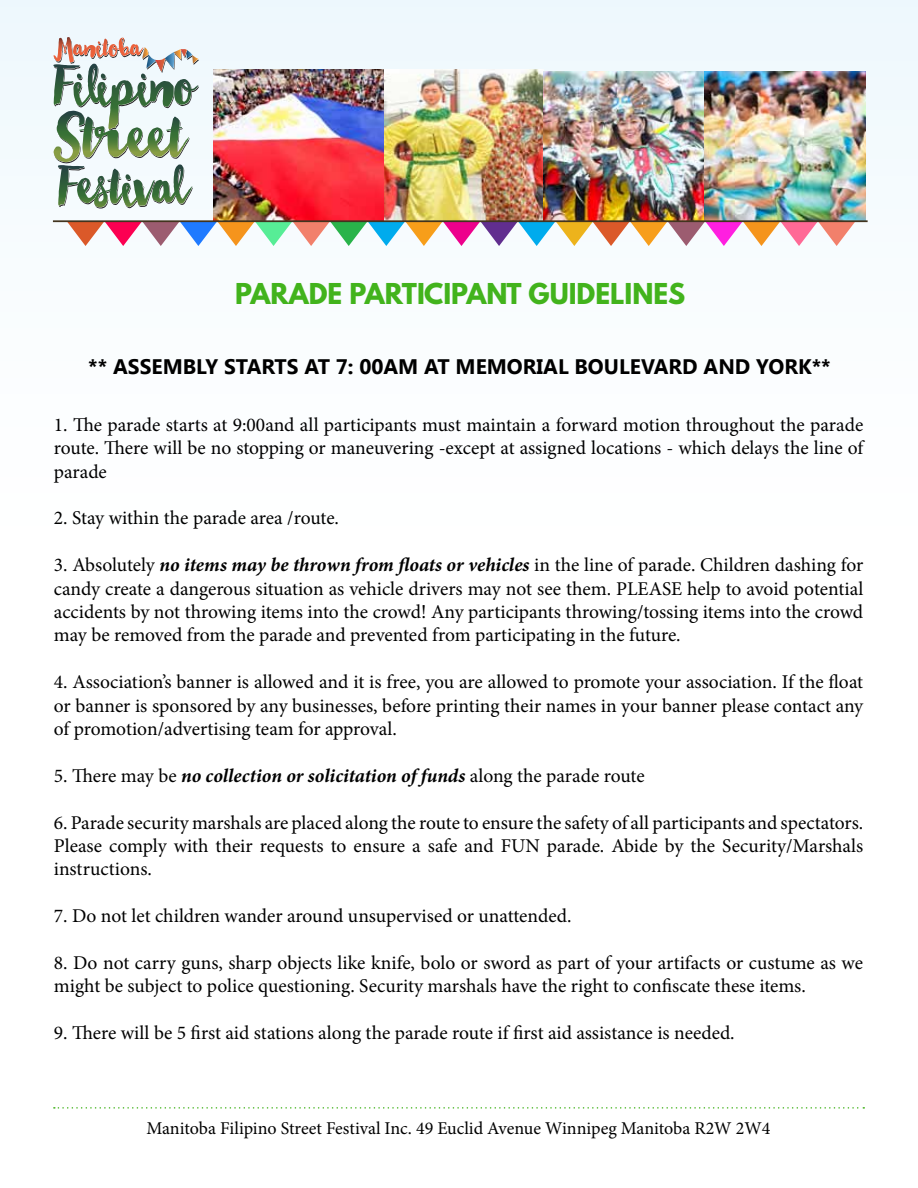
<style>
.page{position:relative;width:918px;height:1188px;background:#fff}
.page>*{position:absolute;margin:0;border:0;box-sizing:border-box;transform-origin:0 0}
.t1{font:700 25.5px "League Spartan";color:#42b31c}
.t2{font:700 21px "Khmer UI";color:#000}
.t3{font:19.5px/23.4px "Minion Pro";color:#000;text-align:justify}
.t4{font:italic 700 19.5px "Minion Pro";letter-spacing:-.005em;color:#000}
.t5{font:18px "Minion Pro";color:#000}
.s1{font-weight:700;font-style:italic}
.s2{font-weight:400;font-style:normal}
</style>
<div class="page">
<div style="left:0;top:0;width:918px;height:1188px;background:linear-gradient(to right,#fdfeff,#fdfeff)"></div>
<svg style="left:53px;top:37px;width:146px;height:172px"></svg>
<img style="left:214px;top:70px;width:170px;height:150px">
<img style="left:703px;top:72px;width:162px;height:148px">
<img style="left:384px;top:70px;width:160px;height:150px">
<img style="left:544px;top:72px;width:159px;height:148px">
<svg style="left:67px;top:222px;width:789px;height:24px"></svg>
<hr style="left:53px;top:220px;width:815px;height:2px;background:#42341f">
<svg style="left:54px;top:1107px;width:810px;height:2px"></svg>
<h1 class="t1" style="left:235px;top:274px;width:452px">PARADE PARTICIPANT GUIDELINES</h1>
<p class="t2" style="left:88px;top:354px;width:744px">** ASSEMBLY STARTS AT 7: 00AM AT MEMORIAL BOULEVARD AND YORK**</p>
<p class="t3" style="left:54px;top:413px;width:811px">1. The parade starts at 9:00and all participants must maintain a forward motion throughout the parade route. There will be no stopping or maneuvering ‐except at assigned locations ‐ which delays the line of parade</p>
<p class="t3" style="left:54px;top:506px;width:287px">2. Stay within the parade area /route.</p>
<p class="t3" style="left:54px;top:553px;width:811px">3. Absolutely <span class="s1">no items may be thrown from floats or vehicles</span> in the line of parade. Children dashing for candy create a dangerous situation as vehicle drivers may not see them. PLEASE help to avoid potential accidents by not throwing items into the crowd! Any participants throwing/tossing items into the crowd may be removed from the parade and prevented from participating in the future.</p>
<p class="t3" style="left:54px;top:670px;width:811px">4. Association’s banner is allowed and it is free, you are allowed to promote your association. If the float or banner is sponsored by any businesses, before printing their names in your banner please contact any of promotion/advertising team for approval.</p>
<p class="t4" style="left:54px;top:762px;width:592px"><span class="s2">5. There may be</span> no collection or solicitation of funds <span class="s2">along the parade route</span></p>
<p class="t3" style="left:54px;top:811px;width:811px">6. Parade security marshals are placed along the route to ensure the safety of all participants and spectators.<br>Please comply with their requests to ensure a safe and FUN parade. Abide by the Security/Marshals instructions.</p>
<p class="t3" style="left:54px;top:904px;width:519px">7. Do not let children wander around unsupervised or unattended.</p>
<p class="t3" style="left:54px;top:951px;width:811px">8. Do not carry guns, sharp objects like knife, bolo or sword as part of your artifacts or custume as we might be subject to police questioning. Security marshals have the right to confiscate these items.</p>
<p class="t3" style="left:54px;top:1021px;width:682px">9. There will be 5 first aid stations along the parade route if first aid assistance is needed.</p>
<p class="t5" style="left:147px;top:1116px;width:626px">Manitoba Filipino Street Festival Inc. 49 Euclid Avenue Winnipeg Manitoba R2W 2W4</p>
</div>
